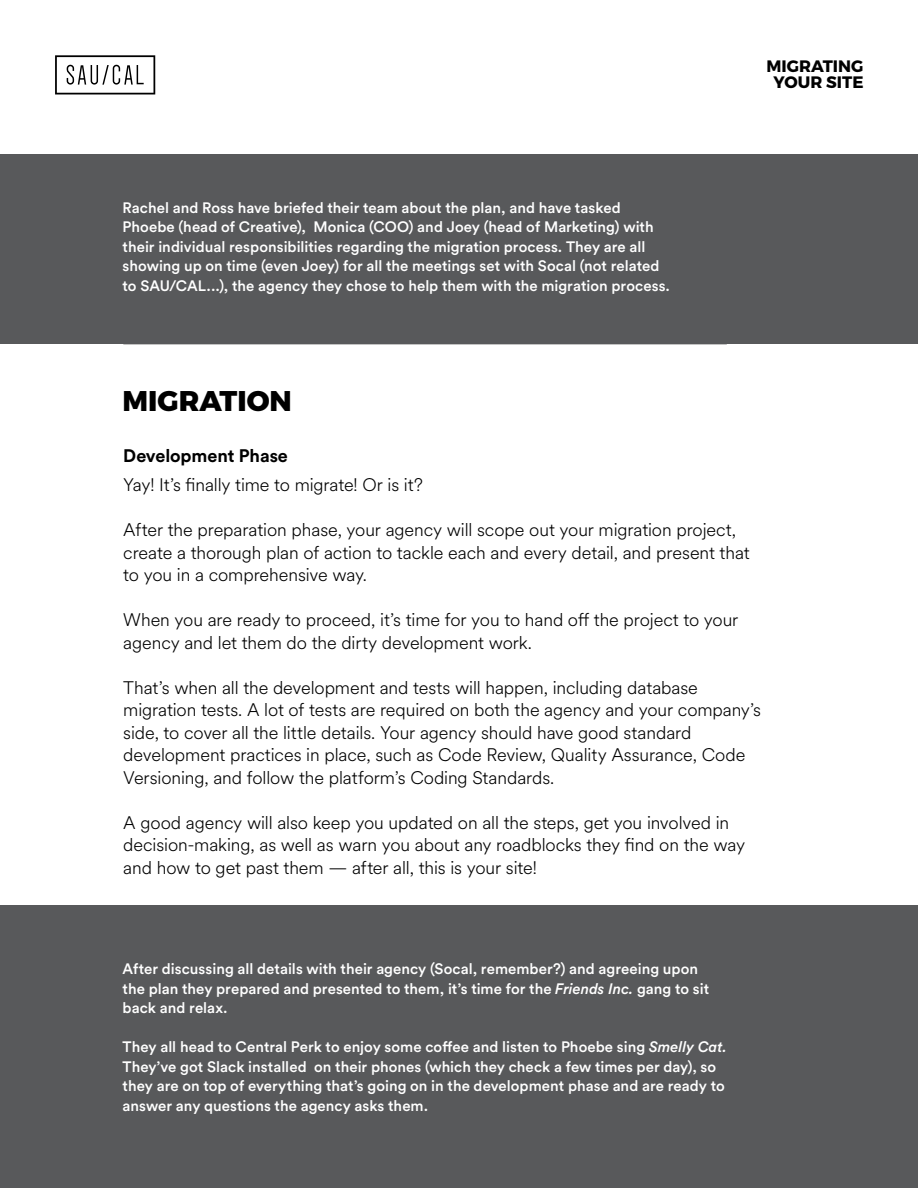
<style>
.page{position:relative;width:918px;height:1188px;background:#fff}
.page>*{position:absolute;margin:0;border:0;box-sizing:border-box;transform-origin:0 0}
.t1{font:800 28.5px "Montserrat";color:#000}
.t2{font:300 18px/22.5px "Circular Spotify Text";letter-spacing:-.005em;color:#000}
.t3{font:700 18px "Circular Std";letter-spacing:-.005em;color:#000}
.t4{font:700 16.5px/16.4px "Montserrat";color:#000;text-align:center}
.t5{font:500 15px/19.5px "Circular Std";letter-spacing:.005em;color:#fff}
.s1{font-style:italic}
</style>
<div class="page">
<svg style="left:55px;top:55px;width:100px;height:39px"></svg>
<div style="left:0;top:154px;width:918px;height:190px;background:#58595b"></div>
<div style="left:0;top:905px;width:918px;height:283px;background:#58595b"></div>
<p class="t5" style="left:123px;top:197px;width:549px">Rachel and Ross have briefed their team about the plan, and have tasked Phoebe (head of Creative), Monica (COO) and Joey (head of Marketing) with their individual responsibilities regarding the migration process. They are all showing up on time (even Joey) for all the meetings set with Socal (not related to SAU/CAL...), the agency they chose to help them with the migration process.</p>
<p class="t4" style="left:767px;top:58px;width:98px">MIGRATING<br>YOUR SITE</p>
<h1 class="t1" style="left:123px;top:383px;width:171px">MIGRATION</h1>
<p class="t3" style="left:123px;top:444px;width:166px">Development Phase</p>
<p class="t2" style="left:123px;top:474px;width:301px">Yay! It’s finally time to migrate! Or is it?</p>
<p class="t2" style="left:123px;top:519px;width:628px">After the preparation phase, your agency will scope out your migration project, create a thorough plan of action to tackle each and every detail, and present that to you in a comprehensive way.</p>
<p class="t2" style="left:123px;top:609px;width:616px">When you are ready to proceed, it’s time for you to hand off the project to your agency and let them do the dirty development work.</p>
<p class="t2" style="left:123px;top:677px;width:639px">That’s when all the development and tests will happen, including database migration tests. A lot of tests are required on both the agency and your company’s side, to cover all the little details. Your agency should have good standard development practices in place, such as Code Review, Quality Assurance, Code Versioning, and follow the platform’s Coding Standards.</p>
<p class="t2" style="left:123px;top:812px;width:623px">A good agency will also keep you updated on all the steps, get you involved in decision-making, as well as warn you about any roadblocks they find on the way and how to get past them — after all, this is your site!</p>
<p class="t5" style="left:123px;top:959px;width:588px">After discussing all details with their agency (Socal, remember?) and agreeing upon the plan they prepared and presented to them, it’s time for the <span class="s1">Friends Inc.</span> gang to sit back and relax.</p>
<p class="t5" style="left:123px;top:1037px;width:606px">They all head to Central Perk to enjoy some coffee and listen to Phoebe sing <span class="s1">Smelly Cat.<br></span>They’ve got Slack installed on their phones (which they check a few times per day), so they are on top of everything that’s going on in the development phase and are ready to answer any questions the agency asks them.</p>
</div>
